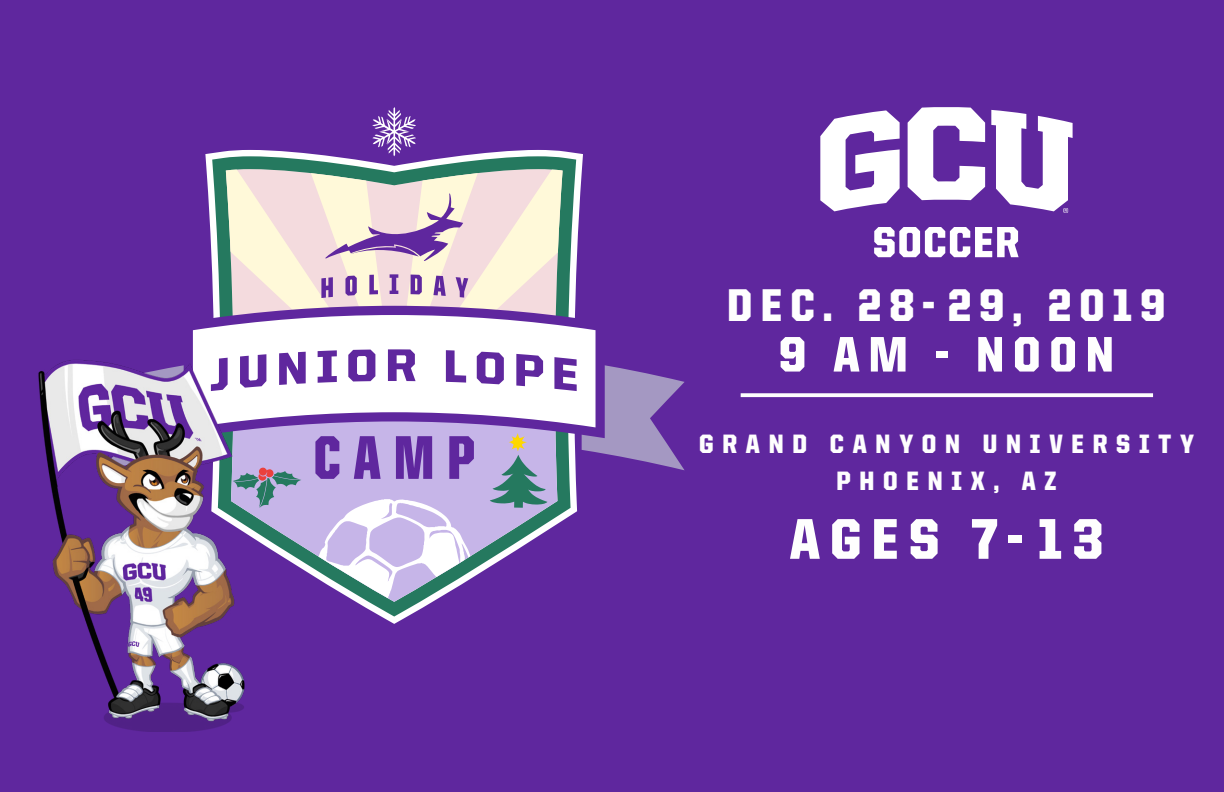
<style>
.page{position:relative;width:1224px;height:792px;background:#5f279e}
.page>*{position:absolute;margin:0;border:0;box-sizing:border-box;transform-origin:0 0}
.t1{font:900 61.8px "United Sans Cond";color:#5f279e}
.t2{font:900 57.6px "United Sans Semi Cond";letter-spacing:.18em;color:#fefefe}
.t3{font:900 50px "United Sans Semi Cond";letter-spacing:.18em;color:#fefefe}
.t4{font:900 46px "United Sans Semi Cond";letter-spacing:.18em;color:#fefefe}
.t5{font:900 26.6px/37.6px "United Sans Semi Cond";letter-spacing:.33em;color:#fefefe;text-align:center}
</style>
<div class="page">
<svg style="left:205px;top:150px;width:378px;height:474px"></svg>
<svg style="left:212px;top:156px;width:364px;height:461px"></svg>
<svg style="left:372px;top:107px;width:44px;height:49px"></svg>
<svg style="left:192px;top:169px;width:493px;height:433px"></svg>
<svg style="left:741px;top:393px;width:412px;height:4px;background:#f3f0f7"></svg>
<img style="left:38px;top:348px;width:218px;height:384px">
<svg style="left:874px;top:227px;width:145px;height:30px"></svg>
<svg style="left:820px;top:110px;width:80px;height:101px"></svg>
<svg style="left:908px;top:107px;width:77px;height:93px"></svg>
<svg style="left:991px;top:110px;width:82px;height:103px"></svg>
<h1 class="t1" style="left:314px;top:425px;width:163px">CAMP</h1>
<h3 class="t4" style="left:727px;top:280px;width:440px">DEC. 28- 29, 2019</h3>
<h3 class="t3" style="left:779px;top:327px;width:336px">9 AM - NOON</h3>
<p class="t5" style="left:699px;top:424px;width:497px">GRAND CANYON UNIVERSITY<br>PHOENIX, AZ</p>
<h2 class="t2" style="left:790px;top:508px;width:315px">AGES 7-13</h2>
</div>
